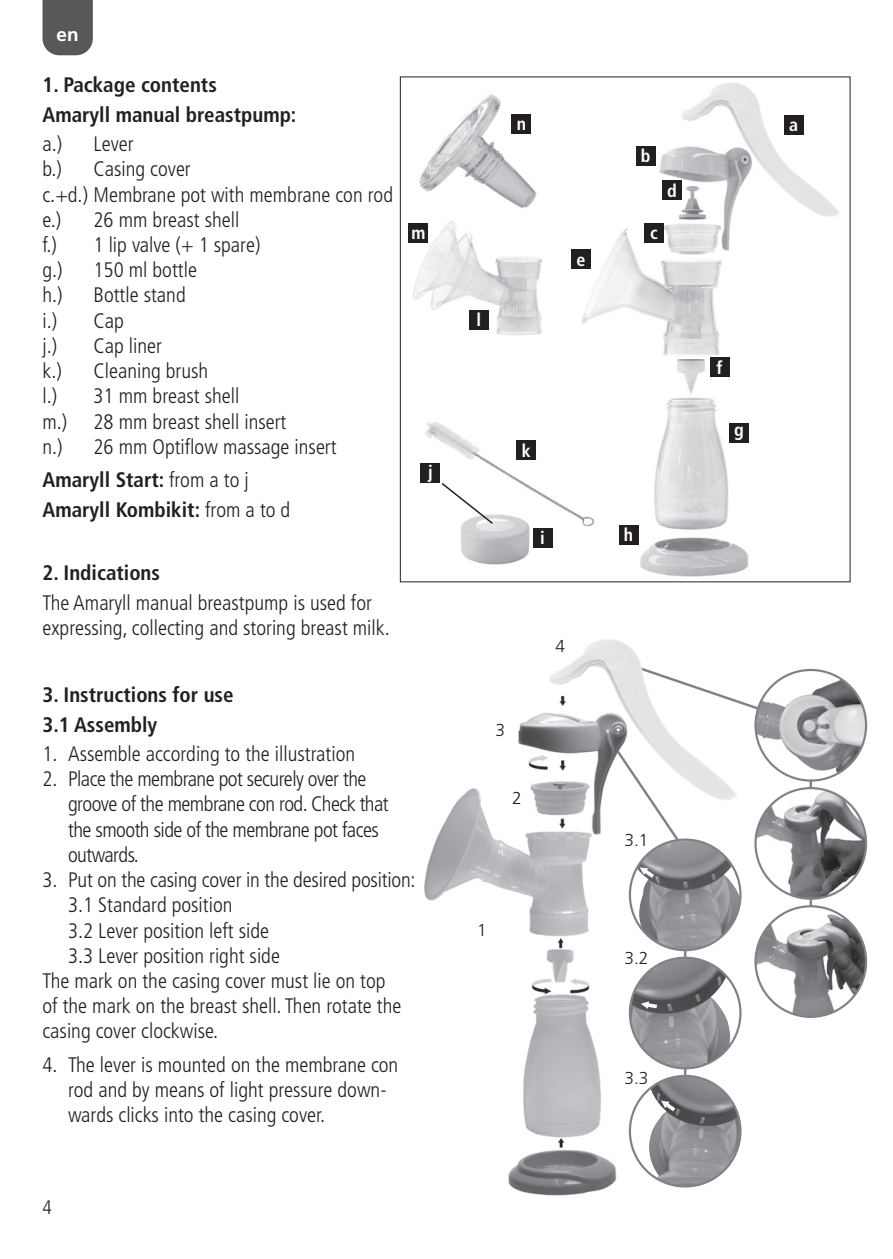
<style>
.page{position:relative;width:893px;height:1259px;background:#fff}
.page>*{position:absolute;margin:0;border:0;box-sizing:border-box;transform-origin:0 0}
.t1{font:300 condensed 21px/25.2px "Frutiger LT Std";color:#231f20}
.t2{font:300 condensed 21px/25.2px "Frutiger LT Std";letter-spacing:-.025em;color:#231f20}
.t3{font:700 condensed 21px/29.4px "Frutiger LT Std";color:#231f20}
.t4{font:300 condensed 19.5px "Frutiger LT Std";color:#231f20}
.t5{font:700 18.9px "Frutiger LT Std";color:#fff}
.t6{font:700 condensed 18px "Frutiger LT Std";color:#fff}
.t7{font:300 17.4px "Frutiger LT Std";color:#231f20}
.s1{font-weight:700}
.s2{font-weight:300}
</style>
<div class="page">
<div style="left:43px;top:0;width:50px;height:55px;background:#57585a"></div>
<img style="left:408px;top:83px;width:431px;height:494px">
<div style="left:784px;top:115px;width:19px;height:20px;background:#231f20"></div>
<div style="left:636px;top:146px;width:19px;height:19px;background:#231f20"></div>
<div style="left:644px;top:223px;width:20px;height:20px;background:#231f20"></div>
<div style="left:662px;top:181px;width:20px;height:19px;background:#231f20"></div>
<div style="left:571px;top:250px;width:20px;height:19px;background:#231f20"></div>
<div style="left:710px;top:358px;width:19px;height:19px;background:#231f20"></div>
<div style="left:729px;top:423px;width:20px;height:20px;background:#231f20"></div>
<div style="left:619px;top:525px;width:19px;height:20px;background:#231f20"></div>
<div style="left:533px;top:528px;width:19px;height:20px;background:#231f20"></div>
<div style="left:421px;top:463px;width:19px;height:20px;background:#231f20"></div>
<div style="left:517px;top:441px;width:19px;height:19px;background:#231f20"></div>
<div style="left:512px;top:114px;width:19px;height:20px;background:#231f20"></div>
<div style="left:409px;top:223px;width:19px;height:19px;background:#231f20"></div>
<div style="left:469px;top:310px;width:20px;height:19px;background:#231f20"></div>
<svg style="left:440px;top:481px;width:55px;height:44px"></svg>
<hr style="left:684px;top:949px;width:2px;height:127px;background:#808285">
<hr style="left:810px;top:779px;width:2px;height:128px;background:#808285">
<img style="left:424px;top:722px;width:249px;height:474px">
<img style="left:525px;top:639px;width:226px;height:170px">
<svg style="left:648px;top:1089px;width:1px;height:18px"></svg>
<img style="left:755px;top:670px;width:111px;height:105px">
<div style="left:754px;top:669px;width:113px;height:112px;border:2px solid #808285;border-radius:50%"></div>
<img style="left:755px;top:788px;width:111px;height:110px;border-radius:55px">
<div style="left:754px;top:787px;width:113px;height:113px;border:2px solid #808285;border-radius:50%"></div>
<img style="left:757px;top:909px;width:109px;height:108px">
<div style="left:754px;top:905px;width:113px;height:113px;border:2px solid #808285;border-radius:50%"></div>
<img style="left:630px;top:957px;width:100px;height:111px">
<div style="left:629px;top:956px;width:112px;height:113px;border:2px solid #808285;border-radius:50%"></div>
<img style="left:637px;top:868px;width:103px;height:82px">
<div style="left:629px;top:838px;width:112px;height:113px;border:2px solid #808285;border-radius:50%"></div>
<img style="left:649px;top:1088px;width:17px;height:70px">
<div style="left:629px;top:1074px;width:112px;height:113px;border:2px solid #808285;border-radius:50%"></div>
<svg style="left:614px;top:748px;width:67px;height:96px"></svg>
<img style="left:551px;top:756px;width:21px;height:16px">
<img style="left:551px;top:691px;width:21px;height:16px">
<img style="left:640px;top:867px;width:14px;height:11px">
<img style="left:641px;top:1001px;width:16px;height:8px">
<img style="left:661px;top:1100px;width:14px;height:11px">
<p class="t5" style="left:57px;top:24px;width:24px">en</p>
<p class="t3" style="left:43px;top:70px;width:255px">1. Package contents<br>Amaryll manual breastpump:</p>
<p class="t1" style="left:43px;top:132px;width:21px">a.)</p>
<p class="t1" style="left:94px;top:132px;width:42px">Lever</p>
<p class="t1" style="left:43px;top:157px;width:21px">b.)</p>
<p class="t1" style="left:43px;top:157px;width:352px;text-indent:51px">Casing cover<br>c.+d.) Membrane pot with membrane con rod e.)</p>
<p class="t1" style="left:94px;top:207px;width:147px">26 mm breast shell</p>
<p class="t1" style="left:43px;top:232px;width:16px">f.)</p>
<p class="t1" style="left:94px;top:232px;width:168px">1 lip valve (+ 1 spare)</p>
<p class="t1" style="left:43px;top:258px;width:22px">g.)</p>
<p class="t1" style="left:94px;top:258px;width:105px">150 ml bottle</p>
<p class="t1" style="left:43px;top:283px;width:22px">h.)</p>
<p class="t1" style="left:94px;top:283px;width:94px">Bottle stand</p>
<p class="t1" style="left:43px;top:308px;width:16px">i.)</p>
<p class="t1" style="left:94px;top:308px;width:32px">Cap</p>
<p class="t1" style="left:43px;top:333px;width:16px">j.)</p>
<p class="t1" style="left:94px;top:333px;width:70px">Cap liner</p>
<p class="t1" style="left:43px;top:358px;width:21px">k.)</p>
<p class="t1" style="left:94px;top:358px;width:116px">Cleaning brush</p>
<p class="t1" style="left:43px;top:384px;width:16px">l.)</p>
<p class="t1" style="left:43px;top:384px;width:245px;text-indent:51px">31 mm breast shell<br>m.) 28 mm breast shell insert n.)</p>
<p class="t1" style="left:43px;top:430px;width:296px;line-height:33.6px;text-indent:51px">26 mm Optiflow massage insert<br><span class="s1">Amaryll Start:</span> from a to j</p>
<p class="t3" style="left:43px;top:495px;width:249px">Amaryll Kombikit: <span class="s2">from a to d</span></p>
<p class="t3" style="left:43px;top:558px;width:119px">2. Indications</p>
<p class="t1" style="left:43px;top:590px;width:349px">The Amaryll manual breastpump is used for expressing, collecting and storing breast milk.</p>
<p class="t6" style="left:411px;top:222px;width:16px">m</p>
<p class="t6" style="left:428px;top:461px;width:6px">j</p>
<p class="t3" style="left:43px;top:680px;width:193px">3. Instructions for use<br>3.1 Assembly</p>
<p class="t1" style="left:43px;top:741px;width:314px">1. Assemble according to the illustration</p>
<p class="t2" style="left:68px;top:766px;width:322px;text-indent:-26px">2. Place the membrane pot securely over the groove of the membrane con rod. Check that the smooth side of the membrane pot faces outwards.</p>
<p class="t1" style="left:43px;top:867px;width:375px">3. Put on the casing cover in the desired position:</p>
<p class="t1" style="left:68px;top:892px;width:166px">3.1 Standard position</p>
<p class="t1" style="left:68px;top:918px;width:203px">3.2 Lever position left side</p>
<p class="t1" style="left:68px;top:943px;width:213px">3.3 Lever position right side</p>
<p class="t1" style="left:43px;top:968px;width:345px">The mark on the casing cover must lie on top</p>
<p class="t1" style="left:43px;top:993px;width:360px">of the mark on the breast shell. Then rotate the</p>
<p class="t1" style="left:43px;top:1018px;width:177px">casing cover clockwise.</p>
<p class="t1" style="left:68px;top:1052px;width:332px;text-indent:-26px">4. The lever is mounted on the membrane con rod and by means of light pressure down&shy;wards clicks into the casing cover.</p>
<p class="t4" style="left:43px;top:1196px;width:11px">4</p>
<p class="t6" style="left:517px;top:113px;width:11px">n</p>
<p class="t6" style="left:476px;top:309px;width:6px">l</p>
<p class="t6" style="left:576px;top:249px;width:10px">e</p>
<p class="t6" style="left:641px;top:145px;width:11px">b</p>
<p class="t6" style="left:667px;top:180px;width:11px">d</p>
<p class="t6" style="left:650px;top:222px;width:9px">c</p>
<p class="t6" style="left:522px;top:440px;width:10px">k</p>
<p class="t6" style="left:540px;top:527px;width:6px">i</p>
<p class="t6" style="left:624px;top:524px;width:11px">h</p>
<p class="t7" style="left:495px;top:720px;width:11px">3</p>
<p class="t7" style="left:512px;top:788px;width:11px">2</p>
<p class="t7" style="left:555px;top:636px;width:11px">4</p>
<p class="t7" style="left:477px;top:919px;width:11px">1</p>
<p class="t7" style="left:625px;top:830px;width:26px">3.1</p>
<p class="t7" style="left:625px;top:948px;width:26px">3.2</p>
<p class="t6" style="left:716px;top:357px;width:7px">f</p>
<p class="t6" style="left:734px;top:419px;width:11px">g</p>
<p class="t7" style="left:625px;top:1068px;width:26px">3.3</p>
<p class="t6" style="left:789px;top:114px;width:10px">a</p>
</div>
